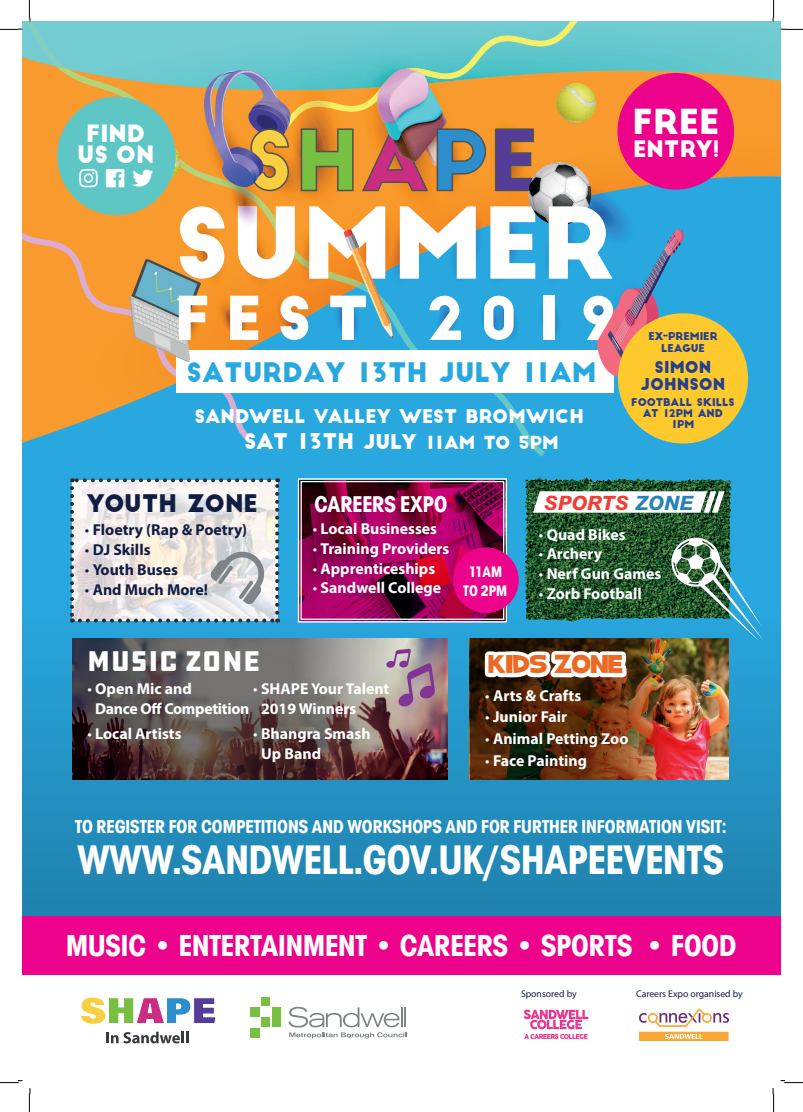
<style>
.page{position:relative;width:803px;height:1112px;background:#fff}
.page>*{position:absolute;margin:0;border:0;box-sizing:border-box;transform-origin:0 0}
.t1{font:59px "Big John";letter-spacing:.24em;color:#fff}
.t2{font:700 condensed 42.88px "Avant Garde Gothic Itc T";color:#fff}
.t3{font:33.75px "Big John";color:#fff}
.t4{font:700 condensed 31.5px "Avant Garde Gothic Itc T";color:#fff}
.t5{font:29.25px "DDC Hardware";color:#fff}
.t6{font:28.25px "SC Gum Kids";color:#eb6923}
.t7{font:26.25px "Big John";color:#29a8e0}
.t8{font:700 condensed 23.75px "Avant Garde Gothic Itc T";color:#fff}
.t9{font:23.75px "Big John";color:#111e44}
.t10{font:23.38px/21.8px "Big John";color:#fff;text-align:center}
.t11{font:22.25px "Big John";color:#fff}
.t12{font:italic 800 19.75px "Arial";color:#ee3e36}
.t13{font:700 condensed 19.5px "Avant Garde Gothic Itc T";color:#fff}
.t14{font:18.5px "Big John";color:#fff}
.t15{font:17.62px "Big John";color:#fff}
.t16{font:16.12px/16.8px "Big John";color:#253f8e;text-align:center}
.t17{font:700 15.75px/19.8px "Myriad Pro";color:#fff}
.t18{font:700 15.75px "Myriad Pro";color:#111e44}
.t19{font:700 15.75px/19.8px "Myriad Pro";letter-spacing:-.02em;color:#fff}
.t20{font:700 condensed 15.75px/19px "Avant Garde Gothic Itc T";color:#fff;text-align:center}
.t21{font:10.5px/11.1px "Big John";color:#253f8e;text-align:center}
.t22{font:9.75px "Myriad Pro";color:#111e44}
.s1{font-size:21.12px}
.s2{font-size:20px}
.s3{color:#2981ba}
.s4{font-weight:400}
</style>
<div class="page">
<div style="left:22px;top:913px;width:758px;height:61px;background:#ed028c"></div>
<div style="left:22px;top:115px;width:758px;height:467px;background:#29a8e0"></div>
<svg style="left:684px;top:22px;width:57px;height:121px;background:#92bba0"></svg>
<div style="left:261px;top:996px;width:9px;height:9px;background:#78c042"></div>
<div style="left:251px;top:1027px;width:9px;height:9px;background:#78c042"></div>
<div style="left:251px;top:1006px;width:9px;height:10px;background:#78c042"></div>
<div style="left:271px;top:1006px;width:9px;height:10px;background:#78c042"></div>
<div style="left:271px;top:1017px;width:9px;height:9px;background:#78c042"></div>
<div style="left:261px;top:1017px;width:9px;height:9px;background:#78c042"></div>
<svg style="left:288px;top:1006px;width:118px;height:32px"></svg>
<div style="left:617px;top:73px;width:117px;height:116px;background:#ed028c;border-radius:50%"></div>
<svg style="left:80px;top:997px;width:136px;height:27px"></svg>
<svg style="left:106px;top:1031px;width:82px;height:12px"></svg>
<img style="left:640px;top:1009px;width:88px;height:30px">
<img style="left:523px;top:1009px;width:66px;height:31px">
<div style="left:22px;top:582px;width:758px;height:333px;background:linear-gradient(to bottom,#2aa9e1,#2082ad)"></div>
<img style="left:72px;top:480px;width:205px;height:140px">
<svg style="left:70px;top:488px;width:4px;height:134px"></svg>
<svg style="left:80px;top:618px;width:198px;height:4px"></svg>
<svg style="left:275px;top:478px;width:4px;height:134px"></svg>
<svg style="left:72px;top:478px;width:197px;height:4px"></svg>
<img style="left:700px;top:706px;width:28px;height:73px">
<img style="left:72px;top:638px;width:375px;height:141px">
<img style="left:470px;top:706px;width:230px;height:73px">
<img style="left:297px;top:477px;width:467px;height:229px">
<svg style="left:210px;top:548px;width:57px;height:57px;background:#c7c8ca"></svg>
<div style="left:453px;top:547px;width:66px;height:66px;background:#ed028c;border-radius:50%"></div>
<div style="left:618px;top:313px;width:130px;height:130px;background:#fec92d;border-radius:50%"></div>
<svg style="left:780px;top:29px;width:23px;height:1px"></svg>
<svg style="left:0;top:1080px;width:22px;height:3px"></svg>
<svg style="left:780px;top:1080px;width:23px;height:3px"></svg>
<svg style="left:29px;top:1088px;width:2px;height:23px"></svg>
<svg style="left:772px;top:0;width:2px;height:22px"></svg>
<svg style="left:772px;top:1088px;width:2px;height:23px"></svg>
<svg style="left:0;top:0;width:684px;height:456px"></svg>
<h3 class="t10" style="left:77px;top:123px;width:79px">FIND<br>US ON</h3>
<h3 class="t3" style="left:633px;top:107px;width:89px">FREE</h3>
<h3 class="t11" style="left:633px;top:139px;width:88px">ENTRY!</h3>
<h1 class="t1" style="left:174px;top:292px;width:445px">FEST 2019</h1>
<p class="t21" style="left:648px;top:330px;width:71px;line-height:12px">EX-PREMIER<br>LEAGUE</p>
<p class="t16" style="left:641px;top:359px;width:86px">SIMON<br>JOHNSON</p>
<p class="t21" style="left:631px;top:396px;width:105px">FOOTBALL SKILLS<br>AT 12PM AND<br>1PM</p>
<h3 class="t7" style="left:187px;top:361px;width:537px">SATURDAY 13TH JULY 11AM TO 5PM</h3>
<p class="t14" style="left:195px;top:408px;width:391px">SANDWELL VALLEY WEST BROMWICH</p>
<p class="t15" style="left:244px;top:435px;width:316px"><span class="s1">SAT 13TH</span> <span class="s2">JULY</span> 11AM TO 5PM</p>
<h3 class="t9" style="left:87px;top:492px;width:173px">YOUTH ZONE</h3>
<h3 class="t8" style="left:315px;top:490px;width:134px">CAREERS EXPO</h3>
<p class="t12" style="left:543px;top:491px;width:151px">SPORTS <span class="s3">ZONE</span></p>
<p class="t18" style="left:85px;top:519px;width:164px"><span class="s4">•</span> Floetry (Rap &amp; Poetry)</p>
<p class="t18" style="left:85px;top:539px;width:67px"><span class="s4">•</span> DJ Skills</p>
<p class="t18" style="left:85px;top:559px;width:94px"><span class="s4">•</span> Youth Buses</p>
<p class="t18" style="left:85px;top:579px;width:125px"><span class="s4">•</span> And Much More!</p>
<p class="t17" style="left:313px;top:518px;width:126px"><span class="s4">•</span> Local Businesses</p>
<p class="t17" style="left:313px;top:538px;width:138px"><span class="s4">•</span> Training Providers</p>
<p class="t17" style="left:313px;top:557px;width:124px"><span class="s4">•</span> Apprenticeships</p>
<p class="t17" style="left:313px;top:577px;width:130px"><span class="s4">•</span> Sandwell College</p>
<p class="t17" style="left:539px;top:524px;width:88px"><span class="s4">•</span> Quad Bikes</p>
<p class="t17" style="left:539px;top:543px;width:65px"><span class="s4">•</span> Archery</p>
<p class="t17" style="left:539px;top:563px;width:124px"><span class="s4">•</span> Nerf Gun Games</p>
<p class="t17" style="left:539px;top:583px;width:104px"><span class="s4">•</span> Zorb Football</p>
<p class="t20" style="left:463px;top:561px;width:45px">11AM<br>TO 2PM</p>
<h3 class="t5" style="left:87px;top:643px;width:176px">MUSIC ZONE</h3>
<h3 class="t6" style="left:489px;top:647px;width:136px">KIDS ZONE</h3>
<p class="t17" style="left:485px;top:684px;width:97px"><span class="s4">•</span> Arts &amp; Crafts</p>
<p class="t17" style="left:485px;top:706px;width:83px"><span class="s4">•</span> Junior Fair</p>
<p class="t19" style="left:95px;top:678px;width:156px;text-indent:-8px"><span class="s4">•</span> Open Mic and<br>Dance Off Competition</p>
<p class="t17" style="left:87px;top:723px;width:96px"><span class="s4">•</span> Local Artists</p>
<p class="t17" style="left:261px;top:678px;width:130px;text-indent:-8px"><span class="s4">•</span> SHAPE Your Talent<br>2019 Winners</p>
<p class="t17" style="left:261px;top:723px;width:111px;text-indent:-8px"><span class="s4">•</span> Bhangra Smash<br>Up Band</p>
<p class="t17" style="left:485px;top:728px;width:145px"><span class="s4">•</span> Animal Petting Zoo</p>
<p class="t17" style="left:485px;top:749px;width:103px"><span class="s4">•</span> Face Painting</p>
<p class="t13" style="left:75px;top:814px;width:653px">TO REGISTER FOR COMPETITIONS AND WORKSHOPS AND FOR FURTHER INFORMATION VISIT:</p>
<h2 class="t2" style="left:77px;top:833px;width:648px">WWW.SANDWELL.GOV.UK/SHAPEEVENTS</h2>
<h3 class="t4" style="left:66px;top:926px;width:672px">MUSIC • ENTERTAINMENT • CAREERS • SPORTS • FOOD</h3>
<p class="t22" style="left:521px;top:986px;width:57px">Sponsored by</p>
<p class="t22" style="left:636px;top:986px;width:108px">Careers Expo organised by</p>
</div>
